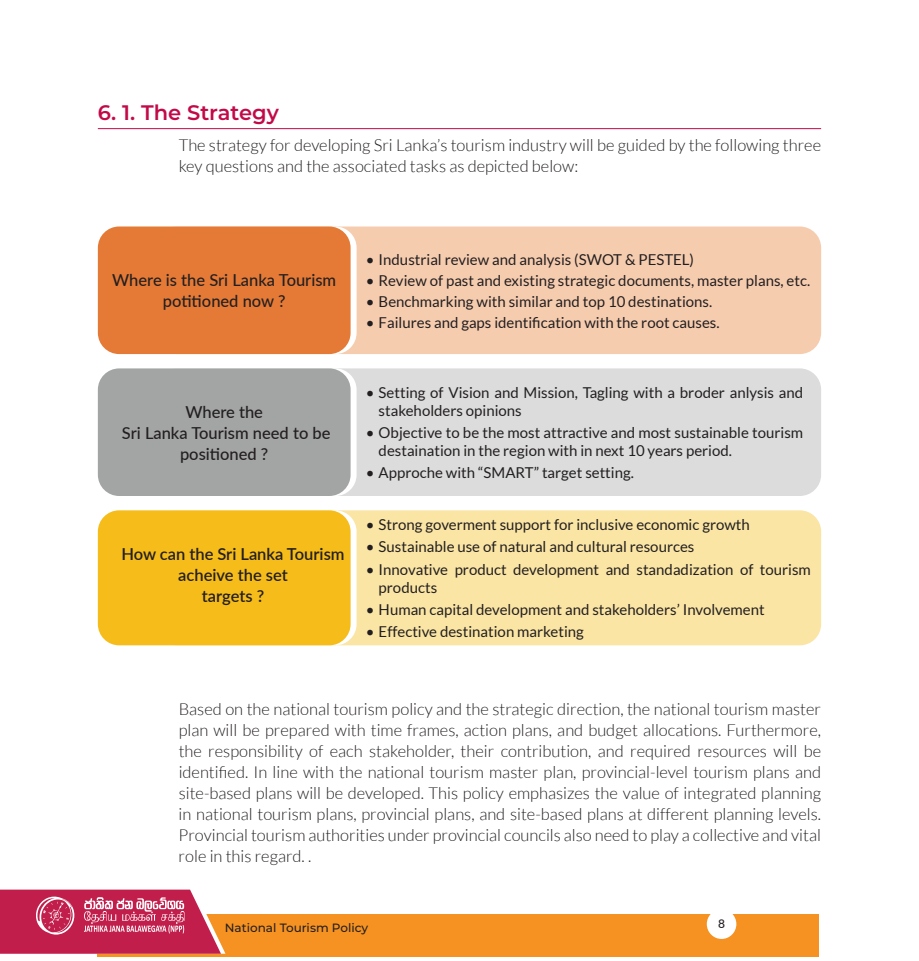
<style>
.page{position:relative;width:919px;height:961px;background:#fff}
.page>*{position:absolute;margin:0;border:0;box-sizing:border-box;transform-origin:0 0}
.t1{font:600 21px "Montserrat";color:#c30a49}
.t2{font:300 16.5px/21px "Lato";color:#231f20}
.t3{font:500 16.5px/21px "Lato";color:#231f20;text-align:center}
.t4{font:600 16.5px/21px "Lato";color:#231f20;text-align:center}
.t5{font:15px/18px "Lato";color:#231f20}
.t6{font:500 12px "Montserrat";color:#231f20}
.t7{font:500 12px "Lato";color:#231f20}
</style>
<div class="page">
<div style="left:98px;top:914px;width:721px;height:42px;background:#f69221"></div>
<div style="left:706px;top:909px;width:30px;height:30px;background:#fff;border-radius:50%"></div>
<svg style="left:0;top:890px;width:225px;height:64px;background:#cc4568"></svg>
<div style="left:156px;top:226px;width:665px;height:128px;background:#f6ccaf;border-radius:21px"></div>
<div style="left:156px;top:368px;width:665px;height:128px;background:#dbdcdb;border-radius:21px"></div>
<div style="left:156px;top:510px;width:665px;height:135px;background:#fae5a4;border-radius:21px"></div>
<svg style="left:104px;top:226px;width:252px;height:128px"></svg>
<svg style="left:104px;top:368px;width:252px;height:128px"></svg>
<svg style="left:104px;top:510px;width:252px;height:135px"></svg>
<hr style="left:98px;top:128px;width:723px;height:1px;background:#c30a49">
<div style="left:98px;top:226px;width:252px;height:128px;background:#e57a36;border-radius:21px"></div>
<div style="left:98px;top:368px;width:252px;height:128px;background:#a3a4a4;border-radius:21px"></div>
<div style="left:98px;top:510px;width:252px;height:135px;background:#f6bc19;border-radius:21px"></div>
<p class="t1" style="left:98px;top:98px;width:183px">6. 1. The Strategy</p>
<p class="t2" style="left:179px;top:134px;width:644px">The strategy for developing Sri Lanka’s tourism industry will be guided by the following three key questions and the associated tasks as depicted below:</p>
<p class="t3" style="left:112px;top:269px;width:225px">Where is the Sri Lanka Tourism potitioned now ?</p>
<p class="t3" style="left:122px;top:401px;width:210px">Where the<br>Sri Lanka Tourism need to be positioned ?</p>
<p class="t4" style="left:121px;top:543px;width:225px">How can the Sri Lanka Tourism acheive the set<br>targets ?</p>
<p class="t5" style="left:366px;top:250px;width:330px">• Industrial review and analysis (SWOT &amp; PESTEL)</p>
<p class="t5" style="left:366px;top:271px;width:446px">• Review of past and existing strategic documents, master plans, etc.</p>
<p class="t5" style="left:366px;top:292px;width:348px">• Benchmarking with similar and top 10 destinations.</p>
<p class="t5" style="left:366px;top:313px;width:355px">• Failures and gaps identification with the root causes.</p>
<p class="t5" style="left:378px;top:383px;width:426px;text-indent:-13px">• Setting of Vision and Mission, Tagling with a broder anlysis and stakeholders opinions</p>
<p class="t5" style="left:378px;top:424px;width:426px;text-indent:-13px">• Objective to be the most attractive and most sustainable tourism destaination in the region with in next 10 years period.</p>
<p class="t5" style="left:366px;top:464px;width:269px">• Approche with “SMART” target setting.</p>
<p class="t5" style="left:366px;top:516px;width:385px">• Strong goverment support for inclusive economic growth</p>
<p class="t5" style="left:366px;top:538px;width:330px">• Sustainable use of natural and cultural resources</p>
<p class="t5" style="left:378px;top:560px;width:433px;text-indent:-13px">• Innovative product development and standadization of tourism products</p>
<p class="t5" style="left:366px;top:600px;width:400px">• Human capital development and stakeholders’ Involvement</p>
<p class="t5" style="left:366px;top:623px;width:219px">• Effective destination marketing</p>
<p class="t2" style="left:179px;top:699px;width:644px;text-align:justify">Based on the national tourism policy and the strategic direction, the national tourism master plan will be prepared with time frames, action plans, and budget allocations. Furthermore, the responsibility of each stakeholder, their contribution, and required resources will be identified. In line with the national tourism master plan, provincial-level tourism plans and site-based plans will be developed. This policy emphasizes the value of integrated planning in national tourism plans, provincial plans, and site-based plans at different planning levels.<br>Provincial tourism authorities under provincial councils also need to play a collective and vital role in this regard. .</p>
<p class="t6" style="left:225px;top:919px;width:145px">National Tourism Policy</p>
<p class="t7" style="left:718px;top:915px;width:8px">8</p>
</div>
